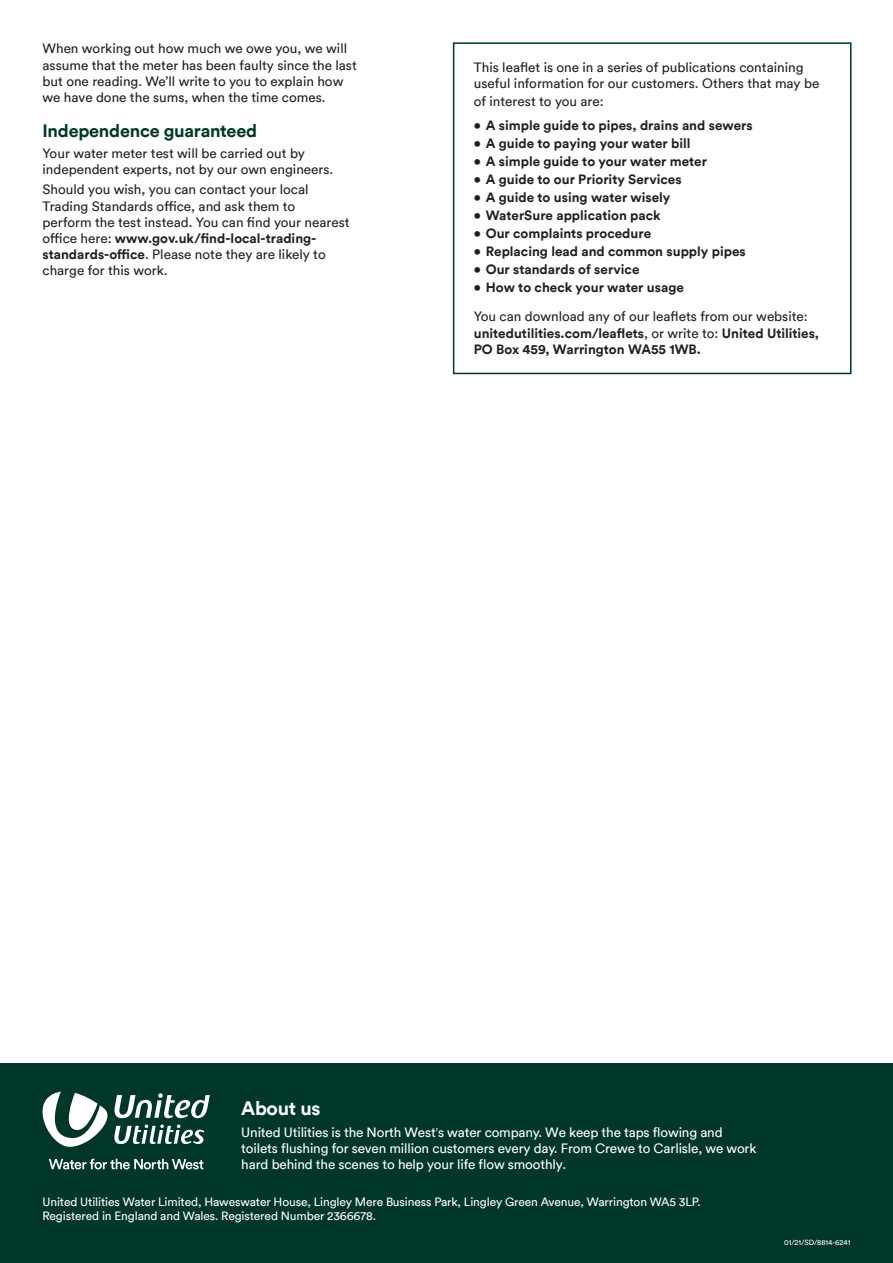
<style>
.page{position:relative;width:893px;height:1263px;background:#fff}
.page>*{position:absolute;margin:0;border:0;box-sizing:border-box;transform-origin:0 0}
.t1{font:700 19.5px "Circular TT";letter-spacing:-.02em;color:#fff}
.t2{font:700 18px "Circular TT";letter-spacing:-.015em;color:#003729}
.t3{font:13.5px/16.2px "Circular TT";color:#231f20}
.t4{font:700 13.5px/16.2px "Circular TT";color:#231f20}
.t5{font:13.5px/16.2px "Circular TT";letter-spacing:-.01em;color:#fff}
.t6{font:12px "Circular TT";letter-spacing:-.01em;color:#fff}
.t7{font:7.5px "Circular TT";color:#fff}
.s1{font-weight:700}
.s2{font-weight:400}
.s3{font-family:"Times"}
</style>
<div class="page">
<div style="left:0;top:1063px;width:893px;height:200px;background:#003729"></div>
<svg style="left:49px;top:1159px;width:154px;height:10px"></svg>
<div style="left:453px;top:42px;width:398px;height:332px;border:2px solid #003729"></div>
<svg style="left:43px;top:1092px;width:167px;height:55px"></svg>
<p class="t3" style="left:43px;top:40px;width:306px">When working out how much we owe you, we will</p>
<p class="t3" style="left:43px;top:57px;width:316px">assume that the meter has been faulty since the last</p>
<p class="t3" style="left:43px;top:73px;width:302px">but one reading. We’ll write to you to explain how we have done the sums, when the time comes.</p>
<p class="t2" style="left:43px;top:119px;width:216px">Independence guaranteed</p>
<p class="t3" style="left:43px;top:145px;width:264px">Your water meter test will be carried out by</p>
<p class="t3" style="left:43px;top:159px;width:292px;line-height:20.4px">independent experts, not by our own engineers.<br>Should you wish, you can contact your local</p>
<p class="t3" style="left:43px;top:197px;width:309px">Trading Standards office, and ask them to<br>perform the test instead. You can find your nearest office here: <span class="s1">www.gov.uk/find-local-trading&shy;standards-office</span>. Please note they are likely to charge for this work.</p>
<p class="t3" style="left:474px;top:59px;width:331px">This leaflet is one in a series of publications containing</p>
<p class="t3" style="left:474px;top:75px;width:347px">useful information for our customers. Others that may be</p>
<p class="t3" style="left:474px;top:93px;width:132px">of interest to you are:</p>
<p class="t4" style="left:474px;top:117px;width:280px">• A simple guide to pipes, drains and sewers</p>
<p class="t4" style="left:474px;top:135px;width:218px">• A guide to paying your water bill</p>
<p class="t4" style="left:474px;top:153px;width:235px">• A simple guide to your water meter</p>
<p class="t4" style="left:474px;top:171px;width:209px">• A guide to our Priority Services</p>
<p class="t4" style="left:474px;top:189px;width:198px">• A guide to using water wisely</p>
<p class="t4" style="left:474px;top:207px;width:188px">• WaterSure application pack</p>
<p class="t4" style="left:474px;top:225px;width:179px">• Our complaints procedure</p>
<p class="t4" style="left:474px;top:243px;width:273px">• Replacing lead and common supply pipes</p>
<p class="t4" style="left:474px;top:261px;width:167px">• Our standards of service</p>
<p class="t4" style="left:474px;top:279px;width:212px">• How to check your water usage</p>
<p class="t4" style="left:474px;top:308px;width:347px"><span class="s2">You can download any of our leaflets from our website: </span>unitedutilities.com/leaflets<span class="s2">, or write to:</span> United Utilities,<br>PO Box 459, Warrington WA55 1WB.</p>
<p class="t1" style="left:241px;top:1095px;width:81px">About us</p>
<p class="t5" style="left:241px;top:1124px;width:517px">United Utilities is the North West<span class="s3">'</span>s water company. We keep the taps flowing and toilets flushing for seven million customers every day. From Crewe to Carlisle, we work hard behind the scenes to help your life flow smoothly.</p>
<p class="t6" style="left:43px;top:1194px;width:660px">United Utilities Water Limited, Haweswater House, Lingley Mere Business Park, Lingley Green Avenue, Warrington WA5 3LP.</p>
<p class="t6" style="left:43px;top:1209px;width:335px">Registered in England and Wales. Registered Number 2366678.</p>
<p class="t7" style="left:784px;top:1237px;width:68px">01/21/SD/8814-6241</p>
</div>
